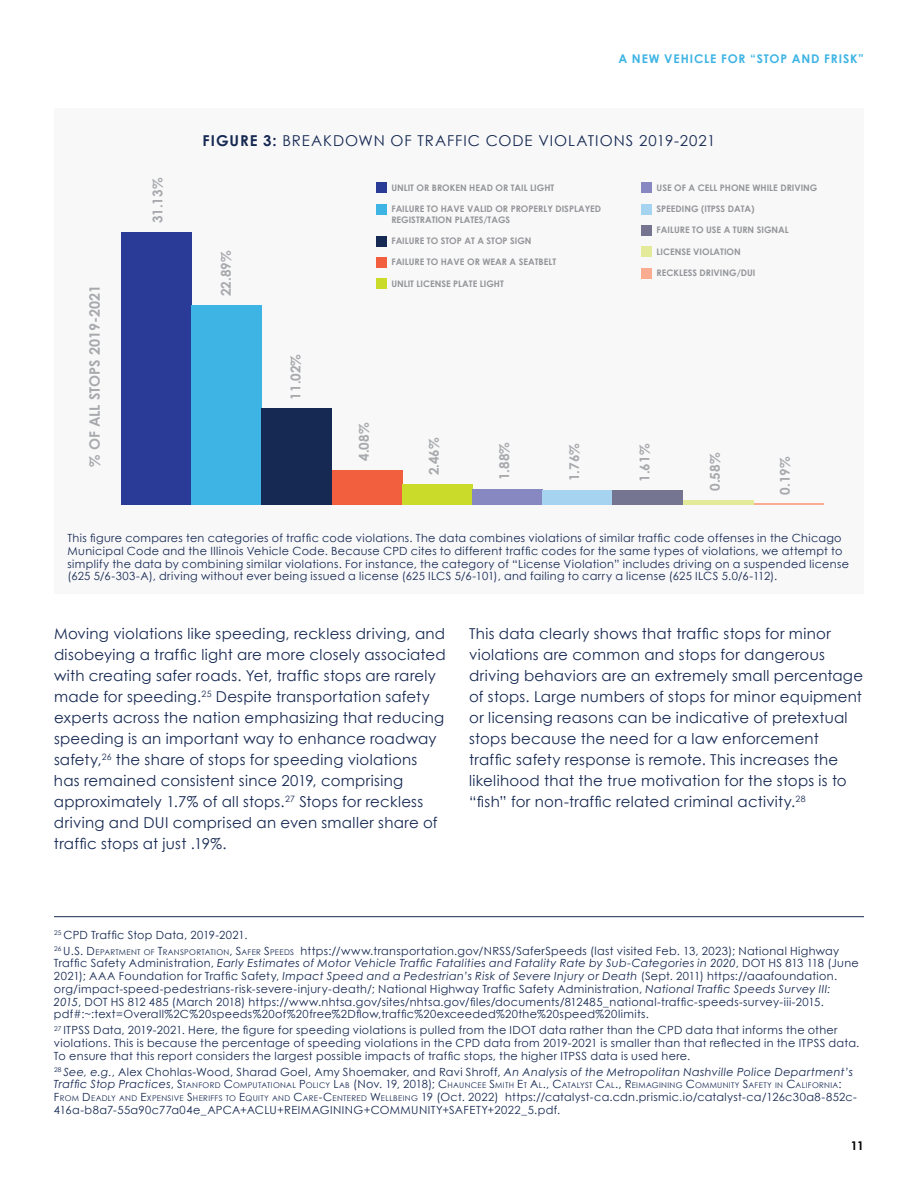
<style>
.page{position:relative;width:918px;height:1188px;background:#fff}
.page>*{position:absolute;margin:0;border:0;box-sizing:border-box;transform-origin:0 0}
.t1{font:15px/21px "Century Gothic";letter-spacing:.015em;color:#162952}
.t2{font:15px "Century Gothic";letter-spacing:.065em;color:#162952}
.t3{font:700 14.25px "Century Gothic";color:#a7a9ac}
.t4{font:700 13.5px "Century Gothic";color:#a7a9ac}
.t5{font:700 12px "Century Gothic";letter-spacing:.075em;color:#3eb4e4}
.t6{font:700 12px "Century Gothic";color:#000}
.t7{font:11.25px/12.8px "Century Gothic";letter-spacing:.03em;color:#162952}
.t8{font:italic 11.25px "Century Gothic Std";letter-spacing:.025em;color:#162952}
.t9{font:700 9px/10.8px "Century Gothic";color:#939598}
.t10{font:7.8px "Century Gothic";letter-spacing:.04em;color:#162952}
.s1{font-weight:700}
.s2{font-style:inherit}
.s3{font-size:7.8px}
.s4{font-family:"Century Gothic";font-style:normal}
.s5{font-family:"Century Gothic Std";font-style:italic}
.s6{font-family:"Century Gothic Std";font-style:italic;font-size:11.25px}
.s7{font-size:11.25px}
</style>
<div class="page">
<div style="left:54px;top:108px;width:810px;height:486px;background:#f8f8f9"></div>
<div style="left:122px;top:232px;width:70px;height:273px;background:#293b97"></div>
<div style="left:192px;top:305px;width:70px;height:200px;background:#3eb4e4"></div>
<div style="left:262px;top:409px;width:70px;height:96px;background:#162952"></div>
<div style="left:332px;top:470px;width:70px;height:35px;background:#f15f3f"></div>
<div style="left:402px;top:484px;width:70px;height:21px;background:#cbdb2a"></div>
<div style="left:472px;top:489px;width:71px;height:16px;background:#8787c1"></div>
<div style="left:543px;top:490px;width:70px;height:15px;background:#a6d4f0"></div>
<div style="left:613px;top:491px;width:70px;height:14px;background:#757591"></div>
<hr style="left:753px;top:504px;width:71px;height:1px;background:#f9ac8f">
<div style="left:683px;top:500px;width:70px;height:5px;background:#e3ea9a"></div>
<div style="left:376px;top:182px;width:11px;height:11px;background:#293b97"></div>
<div style="left:376px;top:204px;width:11px;height:10px;background:#3eb4e4"></div>
<div style="left:376px;top:236px;width:11px;height:11px;background:#162952"></div>
<div style="left:376px;top:257px;width:11px;height:11px;background:#f15f3f"></div>
<div style="left:376px;top:278px;width:11px;height:11px;background:#cbdb2a"></div>
<div style="left:641px;top:182px;width:11px;height:11px;background:#8787c1"></div>
<div style="left:641px;top:204px;width:11px;height:11px;background:#a6d4f0"></div>
<div style="left:641px;top:225px;width:11px;height:10px;background:#757591"></div>
<div style="left:641px;top:246px;width:11px;height:10px;background:#e3ea9a"></div>
<div style="left:641px;top:268px;width:11px;height:10px;background:#f9ac8f"></div>
<hr style="left:54px;top:916px;width:810px;height:1px;background:#162952">
<p class="t5" style="left:619px;top:50px;width:247px">A NEW VEHICLE FOR “STOP AND FRISK”</p>
<p class="t3" style="left:84px;top:467px;width:183px;rotate:-90deg">% OF ALL STOPS 2019-2021</p>
<p class="t4" style="left:147px;top:223px;width:47px;rotate:-90deg">31.13%</p>
<h1 class="t2" style="left:203px;top:130px;width:514px"><span class="s1">FIGURE 3:</span> BREAKDOWN OF TRAFFIC CODE VIOLATIONS 2019-2021</h1>
<p class="t4" style="left:216px;top:296px;width:47px;rotate:-90deg">22.89%</p>
<p class="t4" style="left:286px;top:400px;width:47px;rotate:-90deg">11.02%</p>
<p class="t9" style="left:391px;top:182px;width:164px">UNLIT OR BROKEN HEAD OR TAIL LIGHT</p>
<p class="t9" style="left:391px;top:203px;width:211px">FAILURE TO HAVE VALID OR PROPERLY DISPLAYED<br>REGISTRATION PLATES/TAGS</p>
<p class="t9" style="left:391px;top:235px;width:142px">FAILURE TO STOP AT A STOP SIGN</p>
<p class="t9" style="left:391px;top:256px;width:166px">FAILURE TO HAVE OR WEAR A SEATBELT</p>
<p class="t9" style="left:391px;top:278px;width:114px">UNLIT LICENSE PLATE LIGHT</p>
<p class="t9" style="left:657px;top:182px;width:162px">USE OF A CELL PHONE WHILE DRIVING</p>
<p class="t9" style="left:657px;top:203px;width:100px">SPEEDING (ITPSS DATA)</p>
<p class="t9" style="left:657px;top:224px;width:134px">FAILURE TO USE A TURN SIGNAL</p>
<p class="t9" style="left:657px;top:245px;width:86px">LICENSE VIOLATION</p>
<p class="t9" style="left:657px;top:267px;width:100px">RECKLESS DRIVING/DUI</p>
<p class="t4" style="left:354px;top:461px;width:40px;rotate:-90deg">4.08%</p>
<p class="t4" style="left:424px;top:475px;width:40px;rotate:-90deg">2.46%</p>
<p class="t4" style="left:494px;top:480px;width:40px;rotate:-90deg">1.88%</p>
<p class="t4" style="left:564px;top:481px;width:40px;rotate:-90deg">1.76%</p>
<p class="t4" style="left:634px;top:482px;width:40px;rotate:-90deg">1.61%</p>
<p class="t4" style="left:705px;top:491px;width:40px;rotate:-90deg">0.58%</p>
<p class="t4" style="left:775px;top:495px;width:40px;rotate:-90deg">0.19%</p>
<p class="t7" style="left:68px;top:532px;width:783px">This figure compares ten categories of traffic code violations. The data combines violations of similar traffic code offenses in the Chicago Municipal Code and the Illinois Vehicle Code. Because CPD cites to different traffic codes for the same types of violations, we attempt to simplify the data by combining similar violations. For instance, the category of “License Violation” includes driving on a suspended license (625 5/6-303-A), driving without ever being issued a license (625 ILCS 5/6-101), and failing to carry a license (625 ILCS 5.0/6-112).</p>
<p class="t1" style="left:54px;top:623px;width:393px">Moving violations like speeding, reckless driving, and disobeying a traffic light are more closely associated with creating safer roads. Yet, traffic stops are rarely made for speeding.<sup>25</sup> Despite transportation safety experts across the nation emphasizing that reducing speeding is an important way to enhance roadway safety,<sup>26</sup> the share of stops for speeding violations has remained consistent since 2019, comprising approximately 1.7% of all stops.<sup>27</sup> Stops for reckless driving and DUI comprised an even smaller share of traffic stops at just .19%.</p>
<p class="t1" style="left:469px;top:623px;width:396px">This data clearly shows that traffic stops for minor violations are common and stops for dangerous driving behaviors are an extremely small percentage of stops. Large numbers of stops for minor equipment or licensing reasons can be indicative of pretextual stops because the need for a law enforcement traffic safety response is remote. This increases the likelihood that the true motivation for the stops is to “fish” for non-traffic related criminal activity.<sup>28</sup></p>
<p class="t7" style="left:54px;top:927px;width:787px;line-height:15.8px"><sup>25</sup> CPD Traffic Stop Data, 2019-2021.<br><sup>26</sup> <span class="s2">U.S. D</span><span class="s3">EPARTMENT OF</span> <span class="s2">T</span><span class="s3">RANSPORTATION</span><span class="s2">, S</span><span class="s3">AFER</span> <span class="s2">S</span><span class="s3">PEEDS</span> https://www.transportation.gov/NRSS/SaferSpeeds (last visited Feb. 13, 2023); National Highway</p>
<p class="t8" style="left:54px;top:957px;width:806px"><span class="s4">Traffic Safety Administration,</span> Early Estimates of Motor Vehicle Traffic Fatalities and Fatality Rate by Sub-Categories in 2020<span class="s4">, DOT HS 813 118 (June</span></p>
<p class="t7" style="left:54px;top:970px;width:785px">2021); AAA Foundation for Traffic Safety, <span class="s5">Impact Speed and a Pedestrian’s Risk of Severe Injury or Death</span> (Sept. 2011) https://aaafoundation. org/impact-speed-pedestrians-risk-severe-injury-death/; National Highway Traffic Safety Administration, <span class="s5">National Traffic Speeds Survey III:<br>2015</span>, DOT HS 812 485 (March 2018) https://www.nhtsa.gov/sites/nhtsa.gov/files/documents/812485_national-traffic-speeds-survey-iii-2015. pdf#:~:text=Overall%2C%20speeds%20of%20free%2Dflow,traffic%20exceeded%20the%20speed%20limits.</p>
<p class="t7" style="left:54px;top:1024px;width:807px"><sup>27</sup> ITPSS Data, 2019-2021. Here, the figure for speeding violations is pulled from the IDOT data rather than the CPD data that informs the other violations. This is because the percentage of speeding violations in the CPD data from 2019-2021 is smaller than that reflected in the ITPSS data.<br>To ensure that this report considers the largest possible impacts of traffic stops, the higher ITPSS data is used here.</p>
<p class="t8" style="left:54px;top:1065px;width:801px"><sup>28</sup> See, e.g.<span class="s4">, Alex Chohlas-Wood, Sharad Goel, Amy Shoemaker, and Ravi Shroff,</span> An Analysis of the Metropolitan Nashville Police Department’s</p>
<p class="t10" style="left:54px;top:1080px;width:789px"><span class="s6">Traffic Stop Practices</span><span class="s7">,</span> <span class="s7">S</span>TANFORD <span class="s7">C</span>OMPUTATIONAL <span class="s7">P</span>OLICY <span class="s7">L</span>AB <span class="s7">(Nov. 19, 2018);</span> <span class="s7">C</span>HAUNCEE <span class="s7">S</span>MITH <span class="s7">E</span>T <span class="s7">A</span>L<span class="s7">., C</span>ATALYST <span class="s7">C</span>AL<span class="s7">., R</span>EIMAGINING <span class="s7">C</span>OMMUNITY <span class="s7">S</span>AFETY IN <span class="s7">C</span>ALIFORNIA<span class="s7">:</span></p>
<p class="t7" style="left:54px;top:1090px;width:804px"><span class="s2">F</span> <span class="s3">ROM</span> <span class="s2">D</span><span class="s3">EADLY AND</span> <span class="s2">E</span><span class="s3">XPENSIVE</span> <span class="s2">S</span><span class="s3">HERIFFS TO</span> <span class="s2">E</span><span class="s3">QUITY AND</span> <span class="s2">C</span><span class="s3">ARE</span><span class="s2">-C</span><span class="s3">ENTERED</span> <span class="s2">W</span><span class="s3">ELLBEING</span> 19 (Oct. 2022) https://catalyst-ca.cdn.prismic.io/catalyst-ca/126c30a8-852c-<br>416a-b8a7-55a90c77a04e_APCA+ACLU+REIMAGINING+COMMUNITY+SAFETY+2022_5.pdf.</p>
<p class="t6" style="left:851px;top:1136px;width:15px">11</p>
</div>
